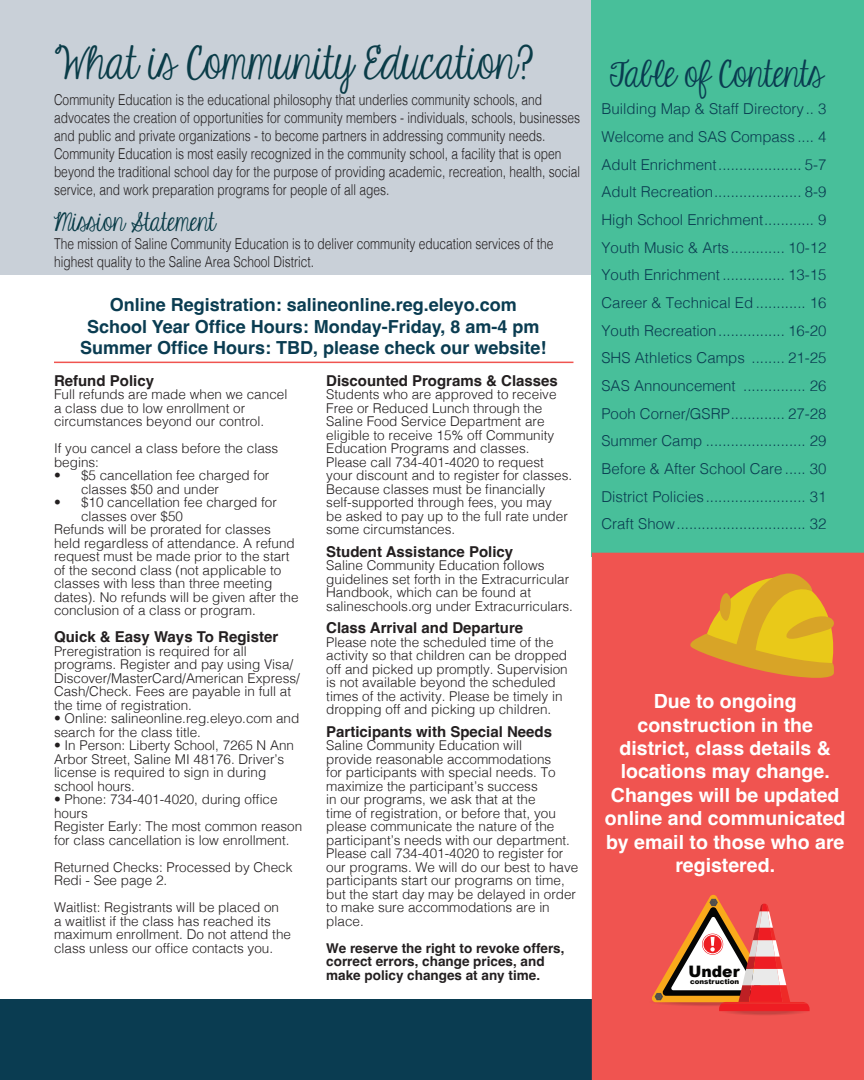
<style>
.page{position:relative;width:864px;height:1080px;background:#fff}
.page>*{position:absolute;margin:0;border:0;box-sizing:border-box;transform-origin:0 0}
.CE_Page_2{font:48px "KG Eyes Wide Open";color:#0a3c48}
.Paragraph_Text{font:39px "KG Eyes Wide Open";color:#0a3c51}
.Paragraph_Text-2{font:27px "KG Eyes Wide Open";color:#0a3c48}
.Paragraph_Text-3{font:700 19.5px/23.4px "Helvetica";color:#fff;text-align:center}
.Paragraph_Text-4{font:700 18px "Helvetica";color:#0a3c51}
.t1{font:900 15.75px "Arial";letter-spacing:-.005em;color:#050504}
.Paragraph_Text-5{font:300 15px/18px "Helvetica";color:#231f20;scale:.8 1}
.Paragraph_Text-6{font:300 15px "Helvetica";color:#0a3c51}
.Paragraph_Text-7{font:700 15px "Helvetica";color:#231f20}
.Paragraph_Text-8{font:300 13.5px/13.5px "Helvetica";color:#231f20}
.Paragraph_Text-9{font:700 13.5px/13.5px "Helvetica";color:#231f20}
.t2{font:900 7.05px "Arial";color:#050504}
</style>
<div class="page">
<div style="left:0;top:0;width:592px;height:274px;background:#c9d0d8"></div>
<div style="left:592px;top:0;width:272px;height:557px;background:#48bf9a"></div>
<div style="left:0;top:999px;width:613px;height:81px;background:#0a3c51"></div>
<div style="left:592px;top:553px;width:272px;height:527px;background:#f05450"></div>
<svg style="left:686px;top:559px;width:156px;height:123px;background:#e78836"></svg>
<div style="left:648px;top:998px;width:122px;height:8px;background:#ee534f;border-radius:50%"></div>
<div style="left:719px;top:1007px;width:91px;height:9px;background:#eb524e;border-radius:50%"></div>
<div style="left:722px;top:1007px;width:86px;height:8px;background:#e6504c;border-radius:50%"></div>
<div style="left:724px;top:1007px;width:82px;height:8px;background:#e24f4b;border-radius:50%"></div>
<div style="left:727px;top:1007px;width:76px;height:8px;background:#e34845;border-radius:50%"></div>
<div style="left:728px;top:1008px;width:74px;height:7px;background:#e04e4a;border-radius:50%"></div>
<div style="left:728px;top:1008px;width:73px;height:7px;background:#e04744;border-radius:50%"></div>
<div style="left:729px;top:1008px;width:72px;height:7px;background:#df4e4a;border-radius:50%"></div>
<div style="left:729px;top:1008px;width:71px;height:7px;background:#d94b48;border-radius:50%"></div>
<div style="left:730px;top:1008px;width:69px;height:6px;background:#d84744;border-radius:50%"></div>
<div style="left:733px;top:1008px;width:64px;height:6px;background:#d24845;border-radius:50%"></div>
<div style="left:736px;top:1008px;width:58px;height:6px;background:#d3423f;border-radius:50%"></div>
<div style="left:738px;top:1009px;width:54px;height:5px;background:#ce4643;border-radius:50%"></div>
<div style="left:740px;top:1009px;width:50px;height:5px;background:#c64441;border-radius:50%"></div>
<hr style="left:742px;top:1009px;width:46px;height:4px;background:#cb3e3d;border-radius:50%">
<svg style="left:651px;top:894px;width:159px;height:117px"></svg>
<hr style="left:54px;top:362px;width:519px;height:1px;background:#f05450">
<p class="CE_Page_2" style="left:54px;top:37px;width:481px">What is Community Education?</p>
<p class="Paragraph_Text-5" style="left:54px;top:90px;width:659px">Community Education is the educational philosophy that underlies community schools, and advocates the creation of opportunities for community members - individuals, schools, businesses and public and private organizations - to become partners in addressing community needs.<br>Community Education is most easily recognized in the community school, a facility that is open beyond the traditional school day for the purpose of providing academic, recreation, health, social service, and work preparation programs for people of all ages.</p>
<p class="Paragraph_Text-2" style="left:54px;top:207px;width:163px">Mission Statement</p>
<p class="Paragraph_Text-5" style="left:54px;top:233px;width:626px">The mission of Saline Community Education is to deliver community education services of the highest quality to the Saline Area School District.</p>
<p class="Paragraph_Text-4" style="left:110px;top:294px;width:409px">Online Registration: salineonline.reg.eleyo.com</p>
<p class="Paragraph_Text-4" style="left:87px;top:316px;width:454px">School Year Office Hours: Monday-Friday, 8 am-4 pm</p>
<p class="Paragraph_Text-4" style="left:80px;top:337px;width:468px">Summer Office Hours: TBD, please check our website!</p>
<p class="Paragraph_Text-7" style="left:54px;top:371px;width:102px">Refund Policy</p>
<p class="Paragraph_Text-8" style="left:54px;top:387px;width:235px">Full refunds are made when we cancel a class due to low enrollment or circumstances beyond our control.</p>
<p class="Paragraph_Text-8" style="left:54px;top:441px;width:226px">If you cancel a class before the class begins:</p>
<p class="Paragraph_Text-8" style="left:81px;top:468px;width:190px;text-indent:-27px">• $5 cancellation fee charged for classes $50 and under</p>
<p class="Paragraph_Text-8" style="left:81px;top:495px;width:197px;text-indent:-27px">• $10 cancellation fee charged for classes over $50</p>
<p class="Paragraph_Text-8" style="left:54px;top:522px;width:246px">Refunds will be prorated for classes held regardless of attendance. A refund request must be made prior to the start of the second class (not applicable to classes with less than three meeting dates). No refunds will be given after the conclusion of a class or program.</p>
<p class="Paragraph_Text-7" style="left:54px;top:628px;width:226px">Quick &amp; Easy Ways To Register</p>
<p class="Paragraph_Text-8" style="left:54px;top:643px;width:248px">Preregistration is required for all programs. Register and pay using Visa/ Discover/MasterCard/American Express/ Cash/Check. Fees are payable in full at the time of registration.</p>
<p class="Paragraph_Text-8" style="left:54px;top:711px;width:247px">• Online: salineonline.reg.eleyo.com and search for the class title.</p>
<p class="Paragraph_Text-8" style="left:54px;top:738px;width:242px">• In Person: Liberty School, 7265 N Ann<br>Arbor Street, Saline MI 48176. Driver’s license is required to sign in during school hours.</p>
<p class="Paragraph_Text-8" style="left:54px;top:792px;width:225px">• Phone: 734-401-4020, during office hours</p>
<p class="Paragraph_Text-8" style="left:54px;top:819px;width:250px">Register Early: The most common reason for class cancellation is low enrollment.</p>
<p class="Paragraph_Text-8" style="left:54px;top:859px;width:240px">Returned Checks: Processed by Check<br>Redi - See page 2.</p>
<p class="Paragraph_Text-8" style="left:54px;top:900px;width:239px">Waitlist: Registrants will be placed on<br>a waitlist if the class has reached its maximum enrollment. Do not attend the class unless our office contacts you.</p>
<p class="Paragraph_Text-7" style="left:326px;top:371px;width:233px">Discounted Programs &amp; Classes</p>
<p class="Paragraph_Text-8" style="left:326px;top:387px;width:248px">Students who are approved to receive Free or Reduced Lunch through the Saline Food Service Department are eligible to receive 15% off Community Education Programs and classes.<br>Please call 734-401-4020 to request your discount and to register for classes.<br>Because classes must be fi nancially self-supported through fees, you may<br>be asked to pay up to the full rate under some circumstances.</p>
<p class="Paragraph_Text-7" style="left:326px;top:542px;width:189px">Student Assistance Policy</p>
<p class="Paragraph_Text-8" style="left:326px;top:558px;width:248px">Saline Community Education follows guidelines set forth in the Extracurricular Handbook, which can be found at salineschools.org under Extracurriculars.</p>
<p class="Paragraph_Text-7" style="left:326px;top:619px;width:199px">Class Arrival and Departure</p>
<p class="Paragraph_Text-8" style="left:326px;top:634px;width:243px">Please note the scheduled time of the activity so that children can be dropped off and picked up promptly. Supervision is not available beyond the scheduled times of the activity. Please be timely in dropping off and picking up children.</p>
<p class="Paragraph_Text-7" style="left:326px;top:722px;width:227px">Participants with Special Needs</p>
<p class="Paragraph_Text-8" style="left:326px;top:738px;width:254px">Saline Community Education will<br>provide reasonable accommodations<br>for participants with special needs. To maximize the participant’s success<br>in our programs, we ask that at the<br>time of registration, or before that, you please communicate the nature of the participant’s needs with our department.<br>Please call 734-401-4020 to register for our programs. We will do our best to have participants start our programs on time, but the start day may be delayed in order to make sure accommodations are in place.</p>
<p class="Paragraph_Text-9" style="left:326px;top:943px;width:240px">We reserve the right to revoke offers, correct errors, change prices, and make policy changes at any time.</p>
<p class="Paragraph_Text" style="left:609px;top:53px;width:215px">Table of Contents</p>
<p class="Paragraph_Text-6" style="left:602px;top:96px;width:227px">Building Map &amp; Staff Directory.. 3</p>
<p class="Paragraph_Text-6" style="left:602px;top:124px;width:227px">Welcome and SAS Compass .... 4</p>
<p class="Paragraph_Text-6" style="left:602px;top:152px;width:227px">Adult Enrichment.................... 5-7</p>
<p class="Paragraph_Text-6" style="left:602px;top:179px;width:227px">Adult Recreation..................... 8-9</p>
<p class="Paragraph_Text-6" style="left:602px;top:207px;width:227px">High School Enrichment............ 9</p>
<p class="Paragraph_Text-6" style="left:602px;top:235px;width:227px">Youth Music &amp; Arts............. 10-12</p>
<p class="Paragraph_Text-6" style="left:602px;top:262px;width:227px">Youth Enrichment ............... 13-15</p>
<p class="Paragraph_Text-6" style="left:602px;top:290px;width:227px">Career &amp; Technical Ed ............ 16</p>
<p class="Paragraph_Text-6" style="left:602px;top:318px;width:227px">Youth Recreation................ 16-20</p>
<p class="Paragraph_Text-6" style="left:602px;top:345px;width:227px">SHS Athletics Camps ........ 21-25</p>
<p class="Paragraph_Text-6" style="left:602px;top:373px;width:227px">SAS Announcement ............... 26</p>
<p class="Paragraph_Text-6" style="left:602px;top:400px;width:227px">Pooh Corner/GSRP............. 27-28</p>
<p class="Paragraph_Text-6" style="left:602px;top:428px;width:227px">Summer Camp ........................ 29</p>
<p class="Paragraph_Text-6" style="left:602px;top:456px;width:227px">Before &amp; After School Care ..... 30</p>
<p class="Paragraph_Text-6" style="left:602px;top:483px;width:227px">District Policies........................ 31</p>
<p class="Paragraph_Text-6" style="left:602px;top:511px;width:227px">Craft Show............................... 32</p>
<p class="Paragraph_Text-3" style="left:605px;top:692px;width:242px">Due to ongoing construction in the district, class details &amp; locations may change.<br>Changes will be updated online and communicated by email to those who are registered.</p>
<p class="t1" style="left:688px;top:960px;width:53px">Under</p>
<p class="t2" style="left:690px;top:976px;width:51px">construction</p>
</div>
